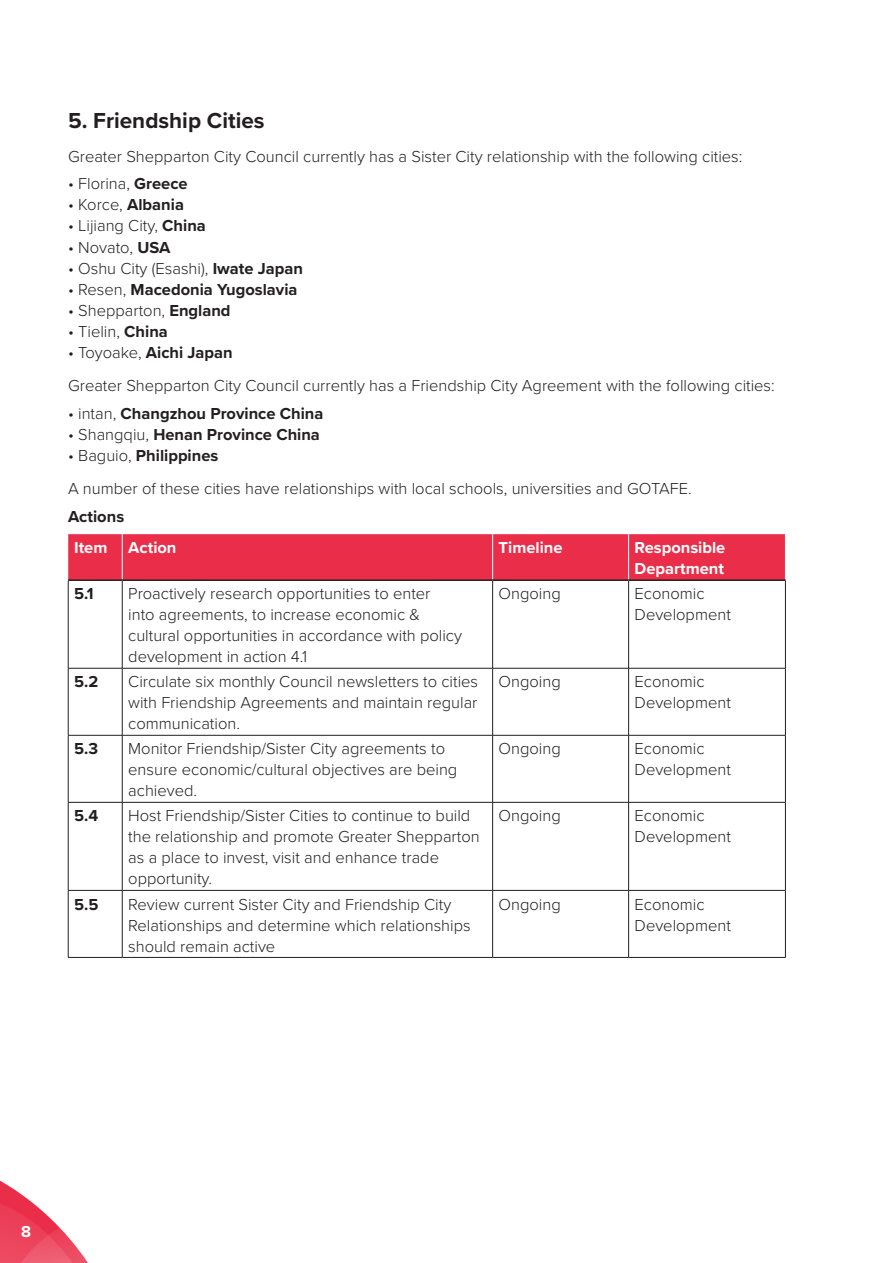
<style>
.page{position:relative;width:893px;height:1263px;background:#fff}
.page>*{position:absolute;margin:0;border:0;box-sizing:border-box;transform-origin:0 0}
.t1{font:700 22.5px "Proxima Nova";color:#231f20}
.Body{font:300 16.5px/21px "Proxima Nova";color:#231f20}
.Body-2{font:700 16.5px "Proxima Nova";color:#231f20}
.Body-3{font:700 16.5px/21px "Proxima Nova";color:#fff}
.s1{font-weight:700}
.s2{font-weight:300}
</style>
<div class="page">
<svg style="left:0;top:1180px;width:88px;height:83px"></svg>
<div style="left:68px;top:534px;width:717px;height:45px;background:#ea2e49"></div>
<hr style="left:68px;top:581px;width:1px;height:87px;background:#231f20">
<hr style="left:122px;top:581px;width:1px;height:87px;background:#231f20">
<hr style="left:492px;top:581px;width:1px;height:87px;background:#231f20">
<hr style="left:628px;top:581px;width:1px;height:87px;background:#231f20">
<hr style="left:785px;top:581px;width:1px;height:87px;background:#231f20">
<hr style="left:68px;top:668px;width:54px;height:1px;background:#231f20">
<hr style="left:68px;top:668px;width:1px;height:67px;background:#231f20">
<hr style="left:122px;top:668px;width:371px;height:1px;background:#231f20">
<hr style="left:122px;top:668px;width:1px;height:67px;background:#231f20">
<hr style="left:493px;top:668px;width:136px;height:1px;background:#231f20">
<hr style="left:492px;top:668px;width:1px;height:67px;background:#231f20">
<hr style="left:629px;top:668px;width:157px;height:1px;background:#231f20">
<hr style="left:628px;top:668px;width:1px;height:67px;background:#231f20">
<hr style="left:785px;top:668px;width:1px;height:67px;background:#231f20">
<hr style="left:68px;top:735px;width:54px;height:1px;background:#231f20">
<hr style="left:68px;top:735px;width:1px;height:67px;background:#231f20">
<hr style="left:122px;top:735px;width:371px;height:1px;background:#231f20">
<hr style="left:122px;top:735px;width:1px;height:67px;background:#231f20">
<hr style="left:493px;top:735px;width:136px;height:1px;background:#231f20">
<hr style="left:492px;top:735px;width:1px;height:67px;background:#231f20">
<hr style="left:629px;top:735px;width:157px;height:1px;background:#231f20">
<hr style="left:628px;top:735px;width:1px;height:67px;background:#231f20">
<hr style="left:785px;top:735px;width:1px;height:67px;background:#231f20">
<hr style="left:68px;top:802px;width:54px;height:1px;background:#231f20">
<hr style="left:68px;top:802px;width:1px;height:88px;background:#231f20">
<hr style="left:122px;top:802px;width:371px;height:1px;background:#231f20">
<hr style="left:122px;top:802px;width:1px;height:88px;background:#231f20">
<hr style="left:493px;top:802px;width:136px;height:1px;background:#231f20">
<hr style="left:492px;top:802px;width:1px;height:88px;background:#231f20">
<hr style="left:629px;top:802px;width:157px;height:1px;background:#231f20">
<hr style="left:628px;top:802px;width:1px;height:88px;background:#231f20">
<hr style="left:785px;top:802px;width:1px;height:88px;background:#231f20">
<hr style="left:68px;top:890px;width:54px;height:1px;background:#231f20">
<hr style="left:68px;top:890px;width:1px;height:67px;background:#231f20">
<hr style="left:122px;top:890px;width:371px;height:1px;background:#231f20">
<hr style="left:122px;top:890px;width:1px;height:67px;background:#231f20">
<hr style="left:493px;top:890px;width:136px;height:1px;background:#231f20">
<hr style="left:492px;top:890px;width:1px;height:67px;background:#231f20">
<hr style="left:629px;top:890px;width:157px;height:1px;background:#231f20">
<hr style="left:628px;top:890px;width:1px;height:67px;background:#231f20">
<hr style="left:785px;top:890px;width:1px;height:67px;background:#231f20">
<hr style="left:68px;top:957px;width:54px;height:1px;background:#231f20">
<hr style="left:122px;top:957px;width:371px;height:1px;background:#231f20">
<hr style="left:493px;top:957px;width:136px;height:1px;background:#231f20">
<hr style="left:629px;top:957px;width:157px;height:1px;background:#231f20">
<hr style="left:122px;top:534px;width:1px;height:45px;background:#fff">
<hr style="left:492px;top:534px;width:1px;height:45px;background:#fff">
<hr style="left:628px;top:534px;width:1px;height:45px;background:#fff">
<hr style="left:68px;top:579px;width:54px;height:2px;background:#231f20">
<hr style="left:122px;top:579px;width:371px;height:2px;background:#231f20">
<hr style="left:493px;top:579px;width:136px;height:2px;background:#231f20">
<hr style="left:629px;top:579px;width:157px;height:2px;background:#231f20">
<h2 class="t1" style="left:68px;top:104px;width:198px">5. Friendship Cities</h2>
<p class="Body" style="left:68px;top:145px;width:676px">Greater Shepparton City Council currently has a Sister City relationship with the following cities:</p>
<p class="Body" style="left:68px;top:173px;width:121px">• Florina, <span class="s1">Greece</span></p>
<p class="Body" style="left:68px;top:194px;width:117px">• Korce, <span class="s1">Albania</span></p>
<p class="Body" style="left:68px;top:215px;width:139px">• Lijiang City, <span class="s1">China</span></p>
<p class="Body" style="left:68px;top:236px;width:104px">• Novato, <span class="s1">USA</span></p>
<p class="Body" style="left:68px;top:257px;width:236px">• Oshu City (Esashi), <span class="s1">Iwate Japan</span></p>
<p class="Body-2" style="left:68px;top:277px;width:231px"><span class="s2">• Resen,</span> Macedonia Yugoslavia</p>
<p class="Body" style="left:68px;top:299px;width:164px">• Shepparton, <span class="s1">England</span></p>
<p class="Body" style="left:68px;top:320px;width:101px">• Tielin, <span class="s1">China</span></p>
<p class="Body-2" style="left:68px;top:340px;width:166px"><span class="s2">• Toyoake,</span> Aichi Japan</p>
<p class="Body" style="left:68px;top:374px;width:708px">Greater Shepparton City Council currently has a Friendship City Agreement with the following cities:</p>
<p class="Body-2" style="left:68px;top:401px;width:257px"><span class="s2">• intan,</span> Changzhou Province China</p>
<p class="Body-2" style="left:68px;top:422px;width:253px"><span class="s2">• Shangqiu,</span> Henan Province China</p>
<p class="Body-2" style="left:68px;top:443px;width:152px"><span class="s2">• Baguio,</span> Philippines</p>
<p class="Body" style="left:68px;top:477px;width:625px">A number of these cities have relationships with local schools, universities and GOTAFE.</p>
<p class="Body-2" style="left:68px;top:504px;width:58px">Actions</p>
<p class="Body-3" style="left:74px;top:537px;width:35px">Item</p>
<p class="Body-3" style="left:128px;top:537px;width:50px">Action</p>
<p class="Body-3" style="left:499px;top:537px;width:65px">Timeline</p>
<p class="Body-3" style="left:635px;top:537px;width:92px">Responsible<br>Department</p>
<p class="Body-2" style="left:74px;top:581px;width:21px">5.1</p>
<p class="Body" style="left:128px;top:582px;width:335px">Proactively research opportunities to enter<br>into agreements, to increase economic &amp; cultural opportunities in accordance with policy development in action 4.1</p>
<p class="Body" style="left:499px;top:582px;width:64px">Ongoing</p>
<p class="Body" style="left:635px;top:582px;width:98px">Economic<br>Development</p>
<p class="Body-2" style="left:74px;top:669px;width:26px">5.2</p>
<p class="Body" style="left:128px;top:670px;width:351px;text-align:justify">Circulate six monthly Council newsletters to cities with Friendship Agreements and maintain regular communication.</p>
<p class="Body" style="left:499px;top:670px;width:64px">Ongoing</p>
<p class="Body" style="left:635px;top:670px;width:98px">Economic<br>Development</p>
<p class="Body-2" style="left:74px;top:736px;width:25px">5.3</p>
<p class="Body" style="left:128px;top:737px;width:331px">Monitor Friendship/Sister City agreements to ensure economic/cultural objectives are being achieved.</p>
<p class="Body" style="left:499px;top:737px;width:64px">Ongoing</p>
<p class="Body" style="left:635px;top:737px;width:98px">Economic<br>Development</p>
<p class="Body-2" style="left:74px;top:804px;width:26px">5.4</p>
<p class="Body" style="left:128px;top:804px;width:353px">Host Friendship/Sister Cities to continue to build the relationship and promote Greater Shepparton as a place to invest, visit and enhance trade opportunity.</p>
<p class="Body" style="left:499px;top:804px;width:64px">Ongoing</p>
<p class="Body" style="left:635px;top:804px;width:98px">Economic<br>Development</p>
<p class="Body-2" style="left:74px;top:892px;width:26px">5.5</p>
<p class="Body" style="left:128px;top:893px;width:344px">Review current Sister City and Friendship City<br>Relationships and determine which relationships should remain active</p>
<p class="Body" style="left:499px;top:893px;width:64px">Ongoing</p>
<p class="Body" style="left:635px;top:893px;width:98px">Economic<br>Development</p>
<p class="Body-3" style="left:21px;top:1220px;width:11px">8</p>
</div>
